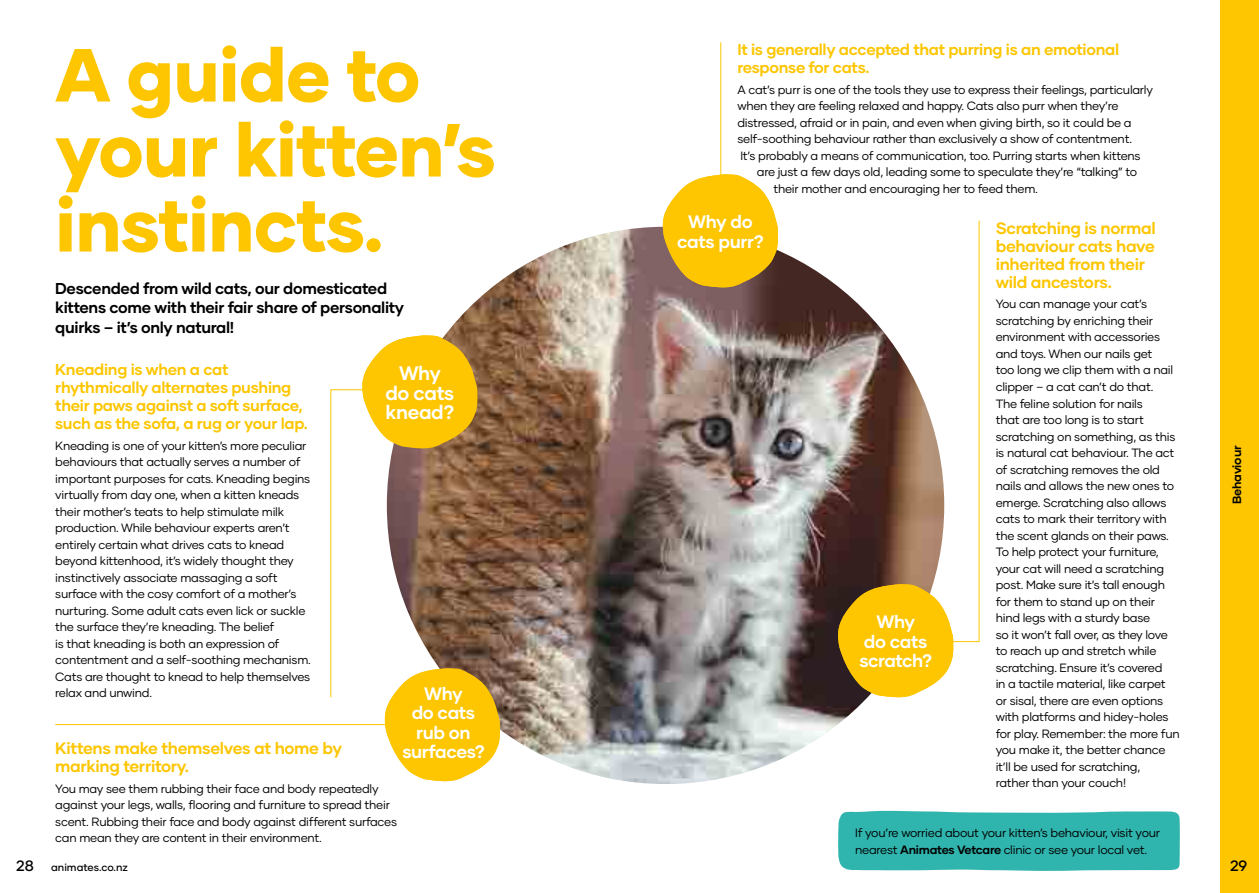
<style>
.page{position:relative;width:1259px;height:893px;background:#fff}
.page>*{position:absolute;margin:0;border:0;box-sizing:border-box;transform-origin:0 0}
.t1{font:800 75px/75px "Gilmer";letter-spacing:-.015em;color:#fdc600}
.t2{font:700 19.5px/19.5px "Gilmer";letter-spacing:-.02em;color:#fff;text-align:center}
.t3{font:700 18px/19.5px "Gilmer";letter-spacing:-.02em;color:#fff;text-align:center}
.t4{font:700 16.5px/18px "Gilmer";letter-spacing:-.02em;color:#fdc600}
.t5{font:700 15.75px/18px "Gilmer";letter-spacing:-.02em;color:#fdc600}
.t6{font:700 15.75px/19.5px "Gilmer";letter-spacing:-.02em;color:#000}
.t7{font:500 15px "Gilmer";color:#000}
.t8{font:12px/16.5px "Gilmer";letter-spacing:-.02em;color:#000}
.t9{font:700 12px "Gilmer";letter-spacing:-.01em;color:#000}
.t10{font:500 10.5px "Gilmer";color:#000}
.s1{font-weight:700}
.s2{font-size:15px}
</style>
<div class="page">
<div style="left:1220px;top:0;width:39px;height:893px;background:#fdc600"></div>
<hr style="left:720px;top:42px;width:1px;height:335px;background:#fdc600">
<img style="left:387px;top:227px;width:557px;height:557px;border-radius:279px">
<div style="left:838px;top:811px;width:342px;height:60px;background:#30b5ae"></div>
<hr style="left:55px;top:724px;width:335px;height:1px;background:#fdc600">
<svg style="left:330px;top:335px;width:170px;height:446px"></svg>
<svg style="left:663px;top:174px;width:115px;height:114px;background:#edbf23"></svg>
<svg style="left:838px;top:220px;width:142px;height:477px"></svg>
<h1 class="t1" style="left:55px;top:37px;width:442px">A guide to your kitten’s instincts.</h1>
<h3 class="t6" style="left:55px;top:278px;width:350px">Descended from wild cats, our domesticated kittens come with their fair share of personality quirks – it’s only natural!</h3>
<h3 class="t5" style="left:55px;top:360px;width:254px">Kneading is when a cat rhythmically alternates pushing their paws against a soft surface, such as the sofa, a rug or your lap.</h3>
<p class="t8" style="left:55px;top:437px;width:257px">Kneading is one of your kitten’s more peculiar behaviours that actually serves a number of important purposes for cats. Kneading begins virtually from day one, when a kitten kneads their mother’s teats to help stimulate milk production. While behaviour experts aren’t entirely certain what drives cats to knead beyond kittenhood, it’s widely thought they instinctively associate massaging a soft surface with the cosy comfort of a mother’s nurturing. Some adult cats even lick or suckle the surface they’re kneading. The belief<br>is that kneading is both an expression of contentment and a self-soothing mechanism.<br>Cats are thought to knead to help themselves relax and unwind.</p>
<h2 class="t2" style="left:385px;top:363px;width:71px">Why do cats knead?</h2>
<h3 class="t3" style="left:402px;top:684px;width:84px">Why<br>do cats rub on surfaces?</h3>
<h3 class="t4" style="left:55px;top:739px;width:288px">Kittens make themselves at home by marking territory.</h3>
<p class="t8" style="left:55px;top:780px;width:343px">You may see them rubbing their face and body repeatedly against your legs, walls, flooring and furniture to spread their scent. Rubbing their face and body against different surfaces can mean they are content in their environment.</p>
<h3 class="t5" style="left:737px;top:40px;width:383px">It is generally accepted that purring is an emotional response for cats.</h3>
<p class="t8" style="left:737px;top:81px;width:417px">A cat’s purr is one of the tools they use to express their feelings, particularly when they are feeling relaxed and happy. Cats also purr when they’re distressed, afraid or in pain, and even when giving birth, so it could be a self-soothing behaviour rather than exclusively a show of contentment.<br>It’s probably a means of communication, too. Purring starts when kittens</p>
<p class="t8" style="left:773px;top:164px;width:365px;text-indent:-16px">are just a few days old, leading some to speculate they’re “talking” to their mother and encouraging her to feed them.</p>
<h3 class="t3" style="left:677px;top:212px;width:88px">Why do cats purr?</h3>
<h3 class="t3" style="left:859px;top:612px;width:75px">Why<br>do cats scratch?</h3>
<h3 class="t4" style="left:995px;top:219px;width:162px">Scratching is normal behaviour cats have inherited from their wild ancestors.</h3>
<p class="t8" style="left:995px;top:296px;width:185px">You can manage your cat’s scratching by enriching their environment with accessories and toys. When our nails get<br>too long we clip them with a nail clipper – a cat can’t do that.<br>The feline solution for nails<br>that are too long is to start scratching on something, as this is natural cat behaviour. The act of scratching removes the old nails and allows the new ones to emerge. Scratching also allows cats to mark their territory with the scent glands on their paws.<br>To help protect your furniture, your cat will need a scratching post. Make sure it’s tall enough for them to stand up on their hind legs with a sturdy base<br>so it won’t fall over, as they love to reach up and stretch while scratching. Ensure it’s covered<br>in a tactile material, like carpet or sisal, there are even options with platforms and hidey-holes for play. Remember: the more fun you make it, the better chance it’ll be used for scratching,<br>rather than your couch!</p>
<p class="t8" style="left:855px;top:825px;width:306px">If you’re worried about your kitten’s behaviour, visit your nearest <span class="s1">Animates Vetcare</span> clinic or see your local vet.</p>
<p class="t9" style="left:1229px;top:504px;width:60px;rotate:-90deg">Behaviour</p>
<p class="t10" style="left:16px;top:861px;width:113px"><span class="s2">28</span> animates.co.nz</p>
<p class="t7" style="left:1230px;top:856px;width:18px">29</p>
</div>
